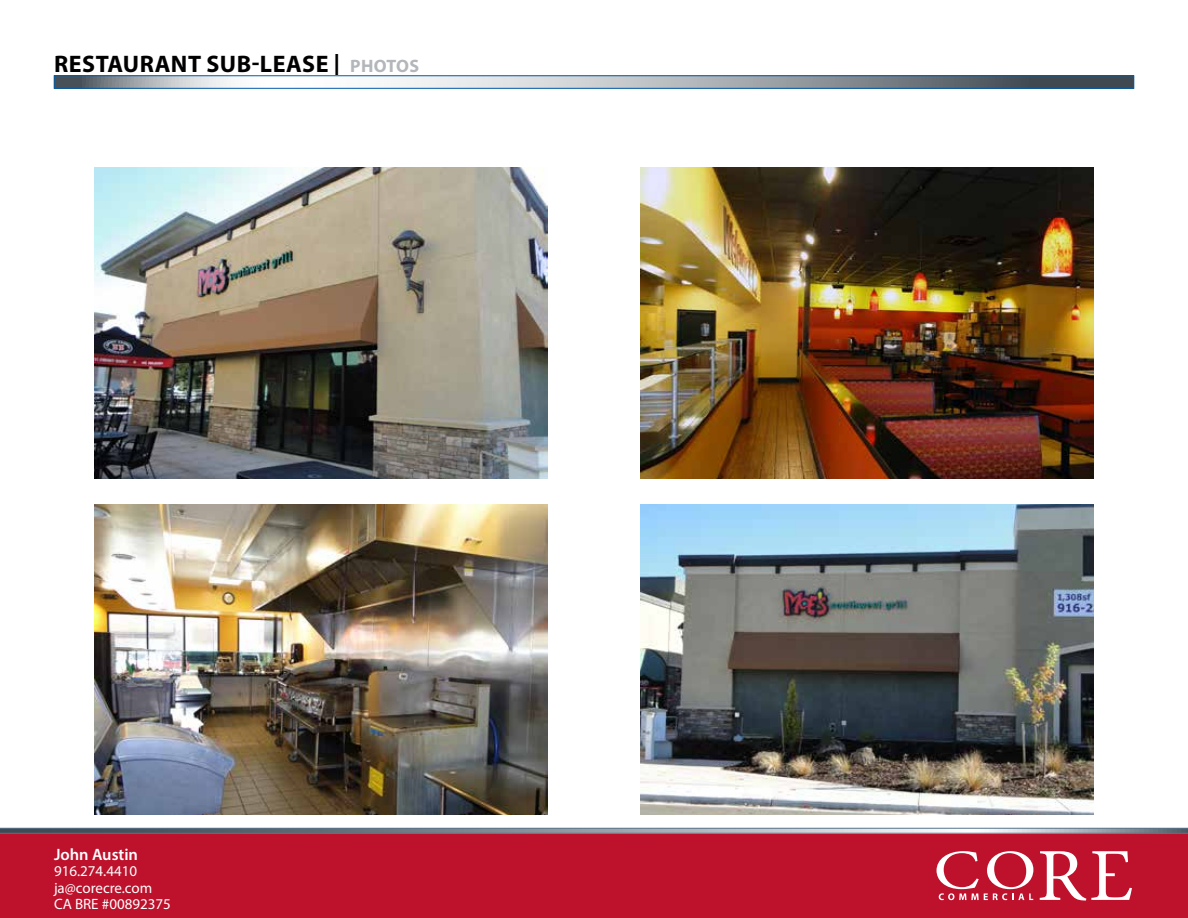
<style>
.page{position:relative;width:1188px;height:918px;background:#fff}
.page>*{position:absolute;margin:0;border:0;box-sizing:border-box;transform-origin:0 0}
.t1{font:700 24px "Myriad Pro";letter-spacing:.02em;color:#000}
.t2{font:600 16.5px "Myriad Pro";color:#fff}
.t3{font:15px/16.5px "Myriad Pro";color:#fff}
.s1{font-size:18px;color:#b3b6ba}
</style>
<div class="page">
<div style="left:0;top:834px;width:1188px;height:84px;background:#be112c"></div>
<svg style="left:937px;top:851px;width:96px;height:49px"></svg>
<svg style="left:1040px;top:851px;width:92px;height:50px"></svg>
<svg style="left:0;top:828px;width:1188px;height:6px;background:#808c97"></svg>
<img style="left:95px;top:168px;width:452px;height:311px">
<img style="left:641px;top:168px;width:453px;height:311px">
<img style="left:95px;top:504px;width:452px;height:311px">
<img style="left:641px;top:504px;width:453px;height:311px">
<svg style="left:56px;top:78px;width:1076px;height:8px"></svg>
<h1 class="t1" style="left:54px;top:48px;width:367px">RESTAURANT SUB-LEASE | <span class="s1">PHOTOS</span></h1>
<p class="t2" style="left:54px;top:844px;width:86px">John Austin</p>
<p class="t3" style="left:54px;top:863px;width:118px">916.274.4410 ja@corecre.com<br>CA BRE #00892375</p>
</div>
